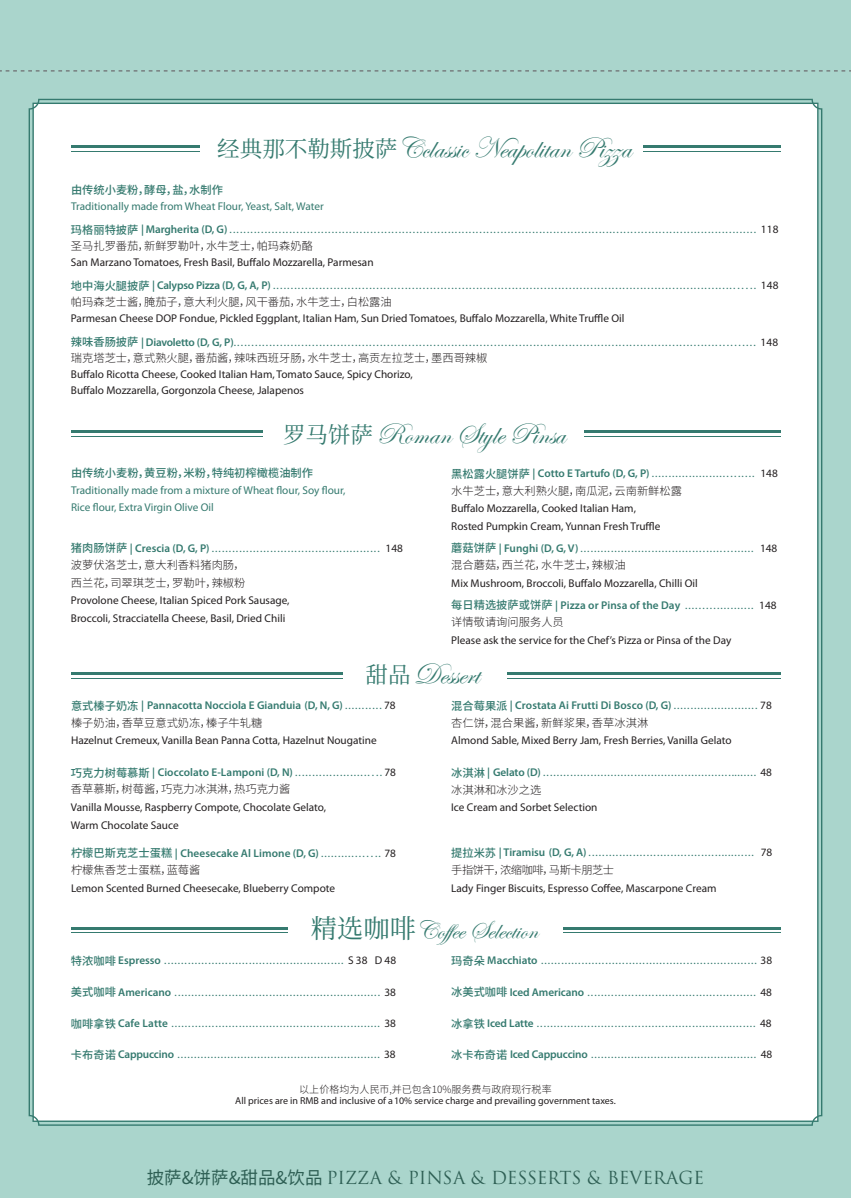
<style>
.page{position:relative;width:851px;height:1198px;background:#fff}
.page>*{position:absolute;margin:0;border:0;box-sizing:border-box;transform-origin:0 0}
.t1{font:30px "Edwardian Script ITC";color:#357a6f}
.t2{font:26.25px "Edwardian Script ITC";color:#357a6f}
.t3{font:17.5px "Trajan Pro 3";letter-spacing:-.005em;color:#2e5f54}
.t4{font:11.25px/23.8px "Myriad Pro";color:#357a6f}
.t5{font:11.25px/17.5px "Myriad Pro";color:#231f20}
.t6{font:600 11.25px "Myriad Pro";letter-spacing:.005em;color:#357a6f}
.t7{font:300 11.25px/17.5px "Source Han Sans CN";color:#231f20}
.t8{font:500 11.25px "Source Han Sans CN";color:#357a6f}
.t9{font:300 11.25px "Source Han Sans CN";letter-spacing:-.04em;color:#231f20}
.t10{font:10px "Myriad Pro";color:#231f20}
.t11{font:300 10px "Source Han Sans CN";color:#231f20}
.s1{font-family:"Source Han Serif CN";font-size:22.5px}
.s2{font-family:"Source Han Sans CN";font-weight:500}
.s3{font-weight:600}
.s4{color:#231f20}
.s5{font-weight:400}
.s6{font-weight:400;color:#231f20}
.s7{font-family:"Source Han Serif CN"}
.s8{font-family:"Source Han Sans CN"}
</style>
<div class="page">
<div style="left:0;top:0;width:850px;height:1155px;background:#aad5cc"></div>
<div style="left:0;top:1155px;width:850px;height:43px;background:#aad5cc"></div>
<svg style="left:0;top:70px;width:850px;height:1px"></svg>
<div style="left:29px;top:99px;width:793px;height:1026px;background:#fff"></div>
<hr style="left:71px;top:151px;width:708px;height:1px;background:#357a6f">
<hr style="left:71px;top:145px;width:708px;height:3px;background:#357a6f">
<div style="left:201px;top:129px;width:441px;height:39px;background:#fff"></div>
<hr style="left:71px;top:436px;width:708px;height:1px;background:#357a6f">
<hr style="left:71px;top:430px;width:708px;height:3px;background:#357a6f">
<div style="left:263px;top:414px;width:320px;height:39px;background:#fff"></div>
<hr style="left:71px;top:932px;width:708px;height:1px;background:#357a6f">
<hr style="left:71px;top:926px;width:708px;height:3px;background:#357a6f">
<div style="left:289px;top:912px;width:274px;height:39px;background:#fff"></div>
<hr style="left:71px;top:678px;width:708px;height:1px;background:#357a6f">
<hr style="left:71px;top:672px;width:708px;height:3px;background:#357a6f">
<div style="left:343px;top:656px;width:163px;height:39px;background:#fff"></div>
<h1 class="t1" style="left:217px;top:131px;width:415px"><span class="s1">经典那不勒斯披萨</span>Cclassic Neapolitan Pizza</h1>
<p class="t8" style="left:71px;top:183px;width:153px">由传统小麦粉，酵母，盐，水制作</p>
<p class="t4" style="left:71px;top:194px;width:254px">Traditionally made from Wheat Flour, Yeast, Salt, Water</p>
<p class="t4" style="left:71px;top:218px;width:708px"><span class="s2">玛格丽特披萨</span> <span class="s3">|Margherita (D, G)</span> ...................................................................................................................................................... <span class="s4">118</span></p>
<p class="t7" style="left:71px;top:237px;width:243px">圣马扎罗番茄，新鲜罗勒叶，水牛芝士，帕玛森奶酪</p>
<p class="t4" style="left:71px;top:250px;width:709px"><span class="s4">San Marzano Tomatoes, Fresh Basil, Buffalo Mozzarella, Parmesan<br></span><span class="s2">地中海火腿披萨</span> <span class="s3">|Calypso Pizza (D, G, A, P)</span> ....................................................................................................................................... <span class="s4">148</span></p>
<p class="t7" style="left:71px;top:293px;width:322px">帕玛森芝士酱，腌茄子，意大利火腿，风干番茄，水牛芝士，白松露油</p>
<p class="t4" style="left:71px;top:306px;width:708px"><span class="s4">Parmesan Cheese DOP Fondue, Pickled Eggplant, Italian Ham, Sun Dried Tomatoes, Buffalo Mozzarella, White Truffle Oil<br></span><span class="s2">辣味香肠披萨</span> <span class="s3">|Diavoletto(D, G, P)</span>.................................................................................................................................................. <span class="s4">148</span></p>
<p class="t7" style="left:71px;top:349px;width:418px">瑞克塔芝士，意式熟火腿，番茄酱，辣味西班牙肠，水牛芝士，高贡左拉芝士，墨西哥辣椒</p>
<p class="t5" style="left:71px;top:366px;width:343px;line-height:16.2px">Buffalo Ricotta Cheese, Cooked Italian Ham, Tomato Sauce, Spicy Chorizo,<br>Buffalo Mozzarella, Gorgonzola Cheese, Jalapenos</p>
<h1 class="t1" style="left:283px;top:418px;width:283px"><span class="s1">罗马饼萨</span>Roman Style Pinsa</h1>
<p class="t8" style="left:71px;top:466px;width:243px">由传统小麦粉，黄豆粉，米粉，特纯初榨橄榄油制作</p>
<p class="t4" style="left:71px;top:482px;width:276px;line-height:17.5px">Traditionally made from a mixture of Wheat flour, Soy flour,<br>Rice flour, Extra Virgin Olive Oil</p>
<p class="t4" style="left:71px;top:536px;width:333px"><span class="s2">猪肉肠饼萨</span> <span class="s3">| Crescia (D, G, P)</span> ................................................. <span class="s4">148</span></p>
<p class="t7" style="left:71px;top:556px;width:176px">波萝伏洛芝士，意大利香料猪肉肠，西兰花，司翠琪芝士，罗勒叶，辣椒粉</p>
<p class="t5" style="left:71px;top:592px;width:220px">Provolone Cheese, Italian Spiced Pork Sausage,<br>Broccoli, Stracciatella Cheese, Basil, Dried Chili</p>
<p class="t4" style="left:451px;top:462px;width:328px"><span class="s2">黑松露火腿饼萨</span> <span class="s3">| Cotto E Tartufo (D, G, P)</span> .............................. <span class="s4">148</span></p>
<p class="t7" style="left:451px;top:482px;width:232px">水牛芝士，意大利熟火腿，南瓜泥，云南新鲜松露</p>
<p class="t5" style="left:451px;top:500px;width:211px">Buffalo Mozzarella, Cooked Italian Ham,<br>Rosted Pumpkin Cream, Yunnan Fresh Truffle</p>
<p class="t4" style="left:451px;top:536px;width:327px"><span class="s2">蘑菇饼萨</span> <span class="s3">| Funghi (D, G, V)</span> ................................................... <span class="s4">148</span></p>
<p class="t7" style="left:451px;top:556px;width:176px">混合蘑菇，西兰花，水牛芝士，辣椒油</p>
<p class="t5" style="left:451px;top:574px;width:248px">Mix Mushroom, Broccoli, Buffalo Mozzarella, Chilli Oil</p>
<p class="t6" style="left:451px;top:598px;width:327px"><span class="s2">每日精选披萨或饼萨</span> | Pizza or Pinsa of the Day <span class="s5">....................</span> <span class="s6">148</span></p>
<p class="t7" style="left:451px;top:614px;width:114px">详情敬请询问服务人员</p>
<p class="t5" style="left:451px;top:631px;width:281px">Please ask the service for the Chef’s Pizza or Pinsa of the Day</p>
<h1 class="t1" style="left:365px;top:657px;width:115px"><span class="s1">甜品</span>Dessert</h1>
<p class="t6" style="left:71px;top:698px;width:326px"><span class="s2">意式榛子奶冻</span> | Pannacotta Nocciola E Gianduia (D, N, G) <span class="s5">........ ...</span> <span class="s6">78</span></p>
<p class="t7" style="left:71px;top:714px;width:193px">榛子奶油，香草豆意式奶冻，榛子牛轧糖</p>
<p class="t5" style="left:71px;top:732px;width:307px">Hazelnut Cremeux, Vanilla Bean Panna Cotta, Hazelnut Nougatine</p>
<p class="t6" style="left:71px;top:765px;width:326px"><span class="s2">巧克力树莓慕斯</span> | Cioccolato E-Lamponi (D, N) <span class="s5">...................... . ..</span> <span class="s6">78</span></p>
<p class="t7" style="left:71px;top:781px;width:221px">香草慕斯，树莓酱，巧克力冰淇淋，热巧克力酱</p>
<p class="t5" style="left:71px;top:798px;width:256px">Vanilla Mousse, Raspberry Compote, Chocolate Gelato,<br>Warm Chocolate Sauce</p>
<p class="t6" style="left:71px;top:845px;width:326px"><span class="s2">柠檬巴斯克芝士蛋糕</span> | Cheesecake Al Limone (D, G) <span class="s5">............. . . ..</span> <span class="s6">78</span></p>
<p class="t7" style="left:71px;top:861px;width:131px">柠檬焦香芝士蛋糕，蓝莓酱</p>
<p class="t5" style="left:71px;top:879px;width:265px">Lemon Scented Burned Cheesecake, Blueberry Compote</p>
<p class="t6" style="left:451px;top:698px;width:322px"><span class="s2">混合莓果派</span> | Crostata Ai Frutti Di Bosco (D, G)<span class="s5">.........................</span> <span class="s6">78</span></p>
<p class="t7" style="left:451px;top:714px;width:198px">杏仁饼，混合果酱，新鲜浆果，香草冰淇淋</p>
<p class="t5" style="left:451px;top:732px;width:282px">Almond Sable, Mixed Berry Jam, Fresh Berries, Vanilla Gelato</p>
<p class="t4" style="left:451px;top:760px;width:322px"><span class="s2">冰淇淋</span> <span class="s3">| Gelato(D)</span>................................................................ <span class="s4">48</span></p>
<p class="t7" style="left:451px;top:781px;width:91px">冰淇淋和冰沙之选</p>
<p class="t5" style="left:451px;top:799px;width:148px">Ice Cream and Sorbet Selection</p>
<p class="t4" style="left:451px;top:841px;width:322px"><span class="s2">提拉米苏</span> <span class="s3">| Tiramisu (D, G, A)</span> ................................................. <span class="s4">78</span></p>
<p class="t9" style="left:451px;top:863px;width:164px">手指饼干，浓缩咖啡，马斯卡朋芝士</p>
<p class="t5" style="left:451px;top:879px;width:267px">Lady Finger Biscuits, Espresso Coffee, Mascarpone Cream</p>
<h2 class="t2" style="left:311px;top:915px;width:228px"><span class="s7">精选咖啡</span>Coffee Selection</h2>
<p class="t4" style="left:71px;top:949px;width:326px"><span class="s2">特浓咖啡</span> <span class="s3">Espresso</span> ..................................................... <span class="s4">S 38 D 48</span></p>
<p class="t4" style="left:71px;top:980px;width:326px"><span class="s2">美式咖啡</span> <span class="s3">Americano</span> ............................................................. <span class="s4">38</span></p>
<p class="t4" style="left:71px;top:1011px;width:326px"><span class="s2">咖啡拿铁</span><span class="s3">Cafe Latte</span> .............................................................. <span class="s4">38</span></p>
<p class="t4" style="left:71px;top:1043px;width:326px"><span class="s2">卡布奇诺</span> <span class="s3">Cappuccino</span> ............................................................. <span class="s4">38</span></p>
<p class="t4" style="left:451px;top:949px;width:322px"><span class="s2">玛奇朵</span> <span class="s3">Macchiato</span> ................................................................ <span class="s4">38</span></p>
<p class="t4" style="left:451px;top:980px;width:322px"><span class="s2">冰美式咖啡</span> <span class="s3">Iced Americano</span> .................................................. <span class="s4">48</span></p>
<p class="t4" style="left:451px;top:1011px;width:322px"><span class="s2">冰拿铁</span> <span class="s3">Iced Latte</span> ................................................................. <span class="s4">48</span></p>
<p class="t4" style="left:451px;top:1043px;width:322px"><span class="s2">冰卡布奇诺</span> <span class="s3">Iced Cappuccino</span> .................................................. <span class="s4">48</span></p>
<p class="t11" style="left:299px;top:1083px;width:254px">以上价格均为人民币,并已包含10%服务费与政府现行税率</p>
<p class="t10" style="left:235px;top:1095px;width:382px">All prices are in RMB and inclusive of a 10% service charge and prevailing government taxes.</p>
<h3 class="t3" style="left:147px;top:1165px;width:559px"><span class="s8">披萨&amp;饼萨&amp;甜品&amp;饮品</span> PIZZA &amp; PINSA &amp; DESSERTS &amp; BEVERAGE</h3>
</div>
